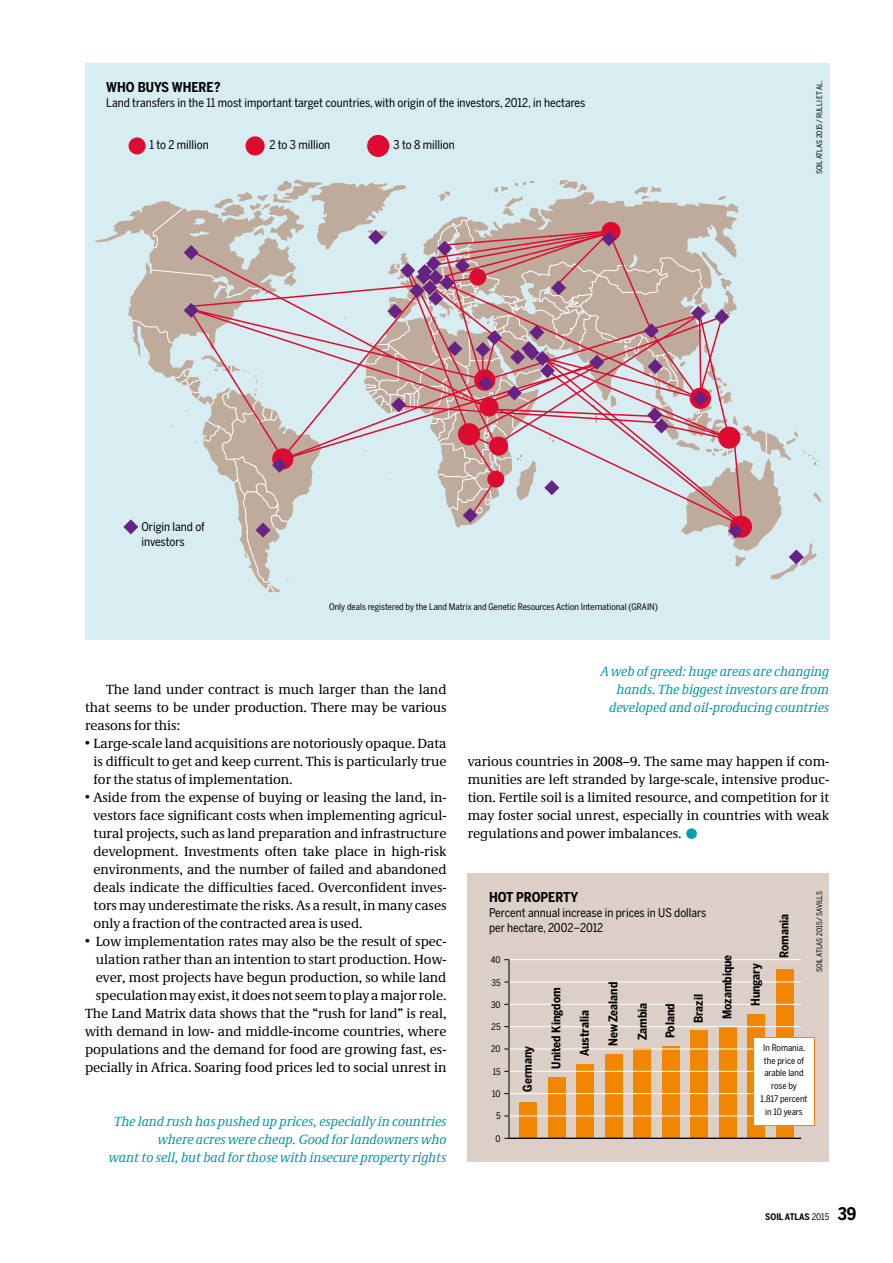
<style>
.page{position:relative;width:893px;height:1263px;background:#fff}
.page>*{position:absolute;margin:0;border:0;box-sizing:border-box;transform-origin:0 0}
.t1{font:13.5px/18px "Demos Pro";letter-spacing:-.005em;color:#000;text-align:justify}
.t2{font:italic 13.5px/18px "Demos Pro";letter-spacing:-.005em;color:#0095a4;text-align:right}
.t3{font:700 13.5px "Benton Sans Cond";color:#000}
.t4{font:12px/15px "Benton Sans Cond";color:#000}
.t5{font:700 12px "Benton Sans Cond";color:#000}
.t6{font:9px/12.8px "Benton Sans Cond";color:#000;text-align:center}
.t7{font:700 9px "Benton Sans Cond";color:#000}
.t8{font:7.5px "Benton Sans Cond";color:#000}
.s1{font-weight:400}
.s2{font-size:17.25px}
</style>
<div class="page">
<div style="left:686px;top:828px;width:11px;height:11px;background:#00a0b1;border-radius:50%"></div>
<div style="left:468px;top:874px;width:361px;height:288px;background:#dbcfc7"></div>
<div style="left:520px;top:1103px;width:17px;height:36px;background:#f18700"></div>
<div style="left:548px;top:1077px;width:17px;height:62px;background:#f18700"></div>
<div style="left:577px;top:1064px;width:17px;height:75px;background:#f18700"></div>
<div style="left:605px;top:1054px;width:17px;height:85px;background:#f18700"></div>
<div style="left:634px;top:1049px;width:17px;height:90px;background:#f18700"></div>
<div style="left:662px;top:1046px;width:17px;height:93px;background:#f18700"></div>
<div style="left:691px;top:1031px;width:17px;height:108px;background:#f18700"></div>
<div style="left:719px;top:1027px;width:17px;height:112px;background:#f18700"></div>
<div style="left:748px;top:1014px;width:17px;height:125px;background:#f18700"></div>
<div style="left:776px;top:969px;width:17px;height:170px;background:#f18700"></div>
<hr style="left:509px;top:1115px;width:292px;height:1px;background:#fff">
<hr style="left:509px;top:1093px;width:292px;height:1px;background:#fff">
<hr style="left:509px;top:1071px;width:292px;height:1px;background:#fff">
<hr style="left:509px;top:1048px;width:292px;height:1px;background:#fff">
<hr style="left:509px;top:1026px;width:292px;height:1px;background:#fff">
<hr style="left:509px;top:1004px;width:292px;height:1px;background:#fff">
<hr style="left:509px;top:982px;width:292px;height:1px;background:#fff">
<hr style="left:509px;top:959px;width:292px;height:1px;background:#fff">
<hr style="left:509px;top:959px;width:1px;height:179px;background:#000">
<hr style="left:509px;top:1138px;width:292px;height:1px;background:#000">
<div style="left:85px;top:64px;width:744px;height:576px;background:#d7edf1"></div>
<svg style="left:95px;top:179px;width:726px;height:413px"></svg>
<div style="left:129px;top:137px;width:17px;height:17px;background:#dd0b2f;border-radius:50%"></div>
<div style="left:245px;top:136px;width:20px;height:19px;background:#dd0b2f;border-radius:50%"></div>
<div style="left:367px;top:135px;width:22px;height:22px;background:#dd0b2f;border-radius:50%"></div>
<div style="left:754px;top:1037px;width:60px;height:88px;background:#fff"></div>
<div style="left:753px;top:1037px;width:62px;height:89px;border:1px solid #f18700"></div>
<p class="t3" style="left:106px;top:79px;width:116px">WHO BUYS WHERE?</p>
<p class="t4" style="left:106px;top:95px;width:480px">Land transfers in the 11 most important target countries, with origin of the investors, 2012, in hectares</p>
<p class="t4" style="left:149px;top:138px;width:61px">1 to 2 million</p>
<p class="t4" style="left:269px;top:138px;width:62px">2 to 3 million</p>
<p class="t4" style="left:393px;top:138px;width:63px">3 to 8 million</p>
<p class="t4" style="left:141px;top:519px;width:65px">Origin land of investors</p>
<p class="t6" style="left:329px;top:600px;width:330px">Only deals registered by the Land Matrix and Genetic Resources Action International (GRAIN)</p>
<p class="t8" style="left:815px;top:174px;width:95px;rotate:-90deg">SOIL ATLAS 2015/RULLI ET AL.</p>
<p class="t1" style="left:85px;top:680px;width:363px;text-indent:21px">The land under contract is much larger than the land that seems to be under production. There may be various reasons for this:</p>
<p class="t1" style="left:94px;top:734px;width:354px;text-indent:-9px">• Large-scale land acquisitions are notoriously opaque. Data is difficult to get and keep current. This is particularly true for the status of implementation.</p>
<p class="t1" style="left:94px;top:788px;width:354px;text-indent:-9px">• Aside from the expense of buying or leasing the land, in&shy;vestors face significant costs when implementing agricul&shy;tural projects, such as land preparation and infrastructure development. Investments often take place in high-risk environments, and the number of failed and abandoned deals indicate the difficulties faced. Overconfident inves&shy;tors may underestimate the risks. As a result, in many cases only a fraction of the contracted area is used.</p>
<p class="t1" style="left:85px;top:932px;width:363px;text-align:right">• Low implementation rates may also be the result of spec&shy;ulation rather than an intention to start production. How&shy;ever, most projects have begun production, so while land speculation may exist, it does not seem to play a major role.<br>The Land Matrix data shows that the “rush for land” is real, with demand in low- and middle-income countries, where populations and the demand for food are growing fast, es&shy;pecially in Africa. Soaring food prices led to social unrest in</p>
<p class="t2" style="left:109px;top:1112px;width:339px">The land rush has pushed up prices, especially in countries where acres were cheap. Good for landowners who<br>want to sell, but bad for those with insecure property rights</p>
<p class="t2" style="left:601px;top:662px;width:230px">A web of greed: huge areas are changing hands. The biggest investors are from developed and oil-producing countries</p>
<p class="t1" style="left:468px;top:752px;width:363px">various countries in 2008–9. The same may happen if com&shy;munities are left stranded by large-scale, intensive produc&shy;tion. Fertile soil is a limited resource, and competition for it may foster social unrest, especially in countries with weak regulations and power imbalances.</p>
<p class="t3" style="left:489px;top:889px;width:91px">HOT PROPERTY</p>
<p class="t4" style="left:489px;top:905px;width:219px">Percent annual increase in prices in US dollars per hectare, 2002–2012</p>
<p class="t6" style="left:491px;top:954px;width:11px">40</p>
<p class="t6" style="left:491px;top:976px;width:11px">35</p>
<p class="t6" style="left:491px;top:998px;width:11px">30</p>
<p class="t6" style="left:492px;top:1021px;width:11px">25</p>
<p class="t6" style="left:491px;top:1043px;width:11px">20</p>
<p class="t6" style="left:493px;top:1065px;width:9px">15</p>
<p class="t6" style="left:492px;top:1088px;width:10px">10</p>
<p class="t6" style="left:496px;top:1110px;width:6px">5</p>
<p class="t6" style="left:496px;top:1132px;width:7px">0</p>
<p class="t5" style="left:521px;top:1092px;width:47px;rotate:-90deg">Germany</p>
<p class="t5" style="left:549px;top:1069px;width:83px;rotate:-90deg">United Kingdom</p>
<p class="t5" style="left:578px;top:1056px;width:47px;rotate:-90deg">Australia</p>
<p class="t5" style="left:606px;top:1046px;width:66px;rotate:-90deg">New Zealand</p>
<p class="t5" style="left:635px;top:1040px;width:39px;rotate:-90deg">Zambia</p>
<p class="t5" style="left:663px;top:1038px;width:36px;rotate:-90deg">Poland</p>
<p class="t5" style="left:691px;top:1023px;width:31px;rotate:-90deg">Brazil</p>
<p class="t5" style="left:720px;top:1019px;width:66px;rotate:-90deg">Mozambique</p>
<p class="t5" style="left:748px;top:1006px;width:44px;rotate:-90deg">Hungary</p>
<p class="t5" style="left:777px;top:958px;width:46px;rotate:-90deg">Romania</p>
<p class="t8" style="left:815px;top:972px;width:83px;rotate:-90deg">SOIL ATLAS 2015/SAVILLS</p>
<p class="t6" style="left:761px;top:1041px;width:48px">In Romania, the price of arable land rose by<br>1,817 percent in 10 years</p>
<p class="t7" style="left:765px;top:1212px;width:93px">SOIL ATLAS <span class="s1">2015</span> <span class="s2">39</span></p>
</div>
